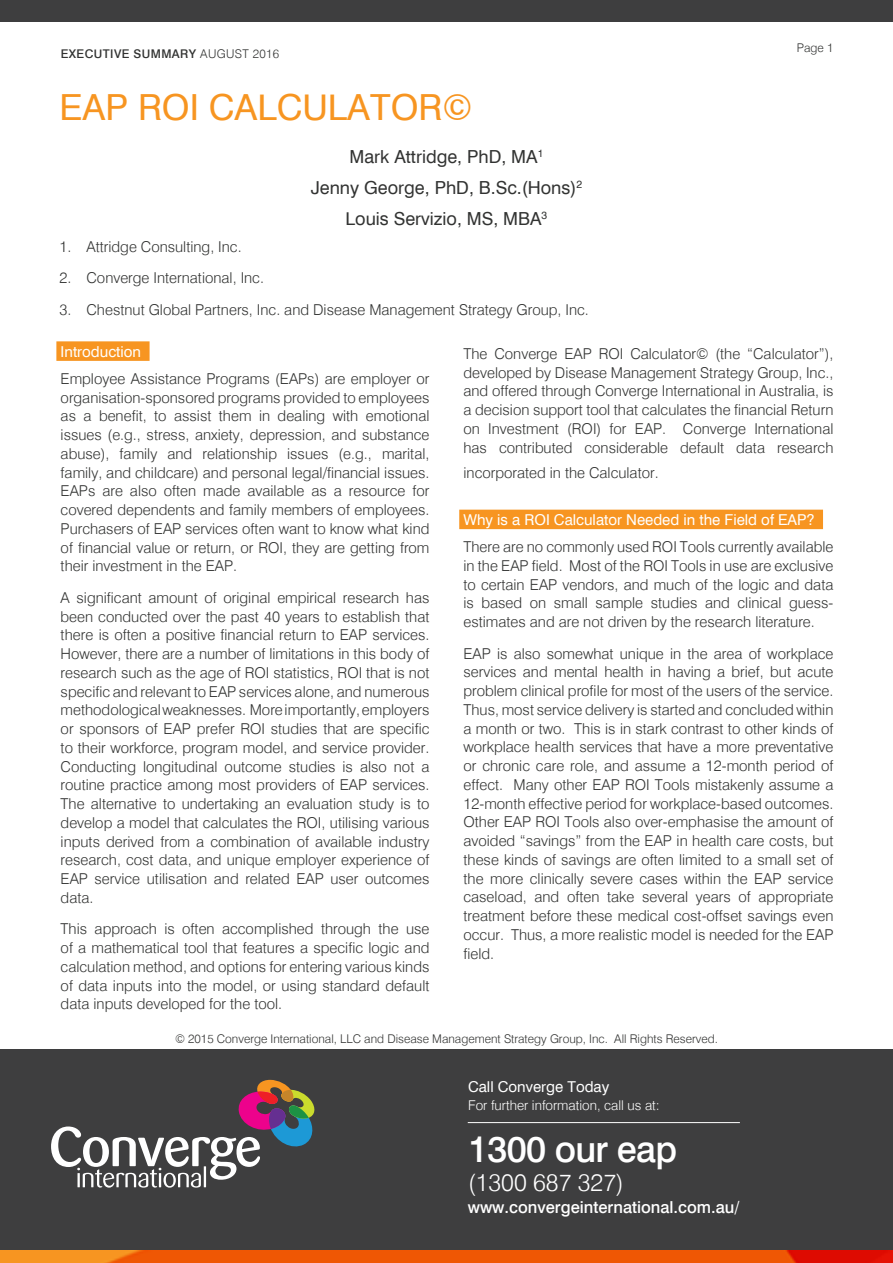
<style>
.page{position:relative;width:893px;height:1263px;background:#fff}
.page>*{position:absolute;margin:0;border:0;box-sizing:border-box;transform-origin:0 0}
.t1{font:36px "Swiss 721 BT";color:#f79521}
.t2{font:500 36px "Swiss 721 BT";letter-spacing:-.02em;color:#fff}
.t3{font:300 24px "Swiss 721 BT";color:#fff}
.Highlight_Text___CVI{font:18px "Swiss 721 BT";color:#323332}
.t4{font:500 16.5px "Swiss 721 BT";color:#fff}
.Body_Copy{font:300 15px/18.8px "Swiss 721 BT";color:#323332;text-align:justify}
.Subheading_Reverse_P{font:15px "Swiss 721 BT";color:#fff}
.t5{font:300 13.5px "Swiss 721 BT";color:#fff}
.Page_Number{font:300 12px "Swiss 721 BT";color:#323332}
.t6{font:500 12px "Swiss 721 BT";letter-spacing:.035em;color:#323332}
.s1{font-weight:300}
</style>
<div class="page">
<div style="left:0;top:1049px;width:893px;height:214px;background:#3e3e3f"></div>
<img style="left:0;top:1251px;width:893px;height:12px">
<svg style="left:51px;top:1080px;width:263px;height:107px"></svg>
<div style="left:0;top:0;width:893px;height:21px;background:#3e3e3f"></div>
<hr style="left:468px;top:1122px;width:272px;height:1px;background:#fff">
<div style="left:56px;top:341px;width:94px;height:20px;background:#f79521"></div>
<div style="left:459px;top:510px;width:364px;height:19px;background:#f79521"></div>
<p class="t6" style="left:61px;top:46px;width:220px">EXECUTIVE SUMMARY <span class="s1">AUGUST 2016</span></p>
<h1 class="t1" style="left:60px;top:85px;width:414px">EAP ROI CALCULATOR©</h1>
<p class="Highlight_Text___CVI" style="left:349px;top:145px;width:195px">Mark Attridge, PhD, MA<sup>1</sup></p>
<p class="Highlight_Text___CVI" style="left:311px;top:176px;width:273px">Jenny George, PhD, B.Sc.(Hons)<sup>2</sup></p>
<p class="Highlight_Text___CVI" style="left:346px;top:207px;width:203px">Louis Servizio, MS, MBA<sup>3</sup></p>
<p class="Body_Copy" style="left:60px;top:237px;width:184px">1. Attridge Consulting, Inc.</p>
<p class="Body_Copy" style="left:60px;top:269px;width:206px">2. Converge International, Inc.</p>
<p class="Body_Copy" style="left:60px;top:300px;width:531px">3. Chestnut Global Partners, Inc. and Disease Management Strategy Group, Inc.</p>
<p class="Page_Number" style="left:797px;top:41px;width:38px">Page 1</p>
<p class="Subheading_Reverse_P" style="left:61px;top:342px;width:82px">Introduction</p>
<p class="Body_Copy" style="left:61px;top:369px;width:370px">Employee Assistance Programs (EAPs) are employer or organisation-sponsored programs provided to employees as a benefit, to assist them in dealing with emotional issues (e.g., stress, anxiety, depression, and substance abuse), family and relationship issues (e.g., marital, family, and childcare) and personal legal/financial issues.<br>EAPs are also often made available as a resource for covered dependents and family members of employees.<br>Purchasers of EAP services often want to know what kind of financial value or return, or ROI, they are getting from their investment in the EAP.</p>
<p class="Body_Copy" style="left:61px;top:588px;width:370px">A significant amount of original empirical research has been conducted over the past 40 years to establish that there is often a positive financial return to EAP services.<br>However, there are a number of limitations in this body of research such as the age of ROI statistics, ROI that is not specific and relevant to EAP services alone, and numerous methodological weaknesses. More importantly, employers or sponsors of EAP prefer ROI studies that are specific to their workforce, program model, and service provider.<br>Conducting longitudinal outcome studies is also not a routine practice among most providers of EAP services.<br>The alternative to undertaking an evaluation study is to develop a model that calculates the ROI, utilising various inputs derived from a combination of available industry research, cost data, and unique employer experience of EAP service utilisation and related EAP user outcomes data.</p>
<p class="Body_Copy" style="left:61px;top:920px;width:370px">This approach is often accomplished through the use of a mathematical tool that features a specific logic and calculation method, and options for entering various kinds of data inputs into the model, or using standard default data inputs developed for the tool.</p>
<p class="Body_Copy" style="left:463px;top:344px;width:371px">The Converge EAP ROI Calculator© (the “Calculator”), developed by Disease Management Strategy Group, Inc., and offered through Converge International in Australia, is a decision support tool that calculates the financial Return on Investment (ROI) for EAP. Converge International has contributed considerable default data research</p>
<p class="Body_Copy" style="left:463px;top:463px;width:197px">incorporated in the Calculator.</p>
<p class="Subheading_Reverse_P" style="left:463px;top:510px;width:353px">Why is a ROI Calculator Needed in the Field of EAP?</p>
<p class="Body_Copy" style="left:463px;top:537px;width:371px">There are no commonly used ROI Tools currently available in the EAP field. Most of the ROI Tools in use are exclusive to certain EAP vendors, and much of the logic and data is based on small sample studies and clinical guess&shy;estimates and are not driven by the research literature.</p>
<p class="Body_Copy" style="left:463px;top:644px;width:371px">EAP is also somewhat unique in the area of workplace services and mental health in having a brief, but acute problem clinical profile for most of the users of the service.<br>Thus, most service delivery is started and concluded within a month or two. This is in stark contrast to other kinds of workplace health services that have a more preventative or chronic care role, and assume a 12-month period of effect. Many other EAP ROI Tools mistakenly assume a 12-month effective period for workplace-based outcomes.<br>Other EAP ROI Tools also over-emphasise the amount of avoided “savings” from the EAP in health care costs, but these kinds of savings are often limited to a small set of the more clinically severe cases within the EAP service caseload, and often take several years of appropriate treatment before these medical cost-offset savings even occur. Thus, a more realistic model is needed for the EAP field.</p>
<p class="Page_Number" style="left:175px;top:1031px;width:544px">© 2015 Converge International, LLC and Disease Management Strategy Group, Inc. All Rights Reserved.</p>
<p class="Subheading_Reverse_P" style="left:468px;top:1077px;width:143px">Call Converge Today</p>
<p class="t5" style="left:468px;top:1097px;width:193px">For further information, call us at:</p>
<h1 class="t2" style="left:468px;top:1127px;width:210px">1300 our eap</h1>
<h2 class="t3" style="left:468px;top:1168px;width:157px">(1300 687 327)</h2>
<p class="t4" style="left:468px;top:1197px;width:273px">www.convergeinternational.com.au/</p>
</div>
